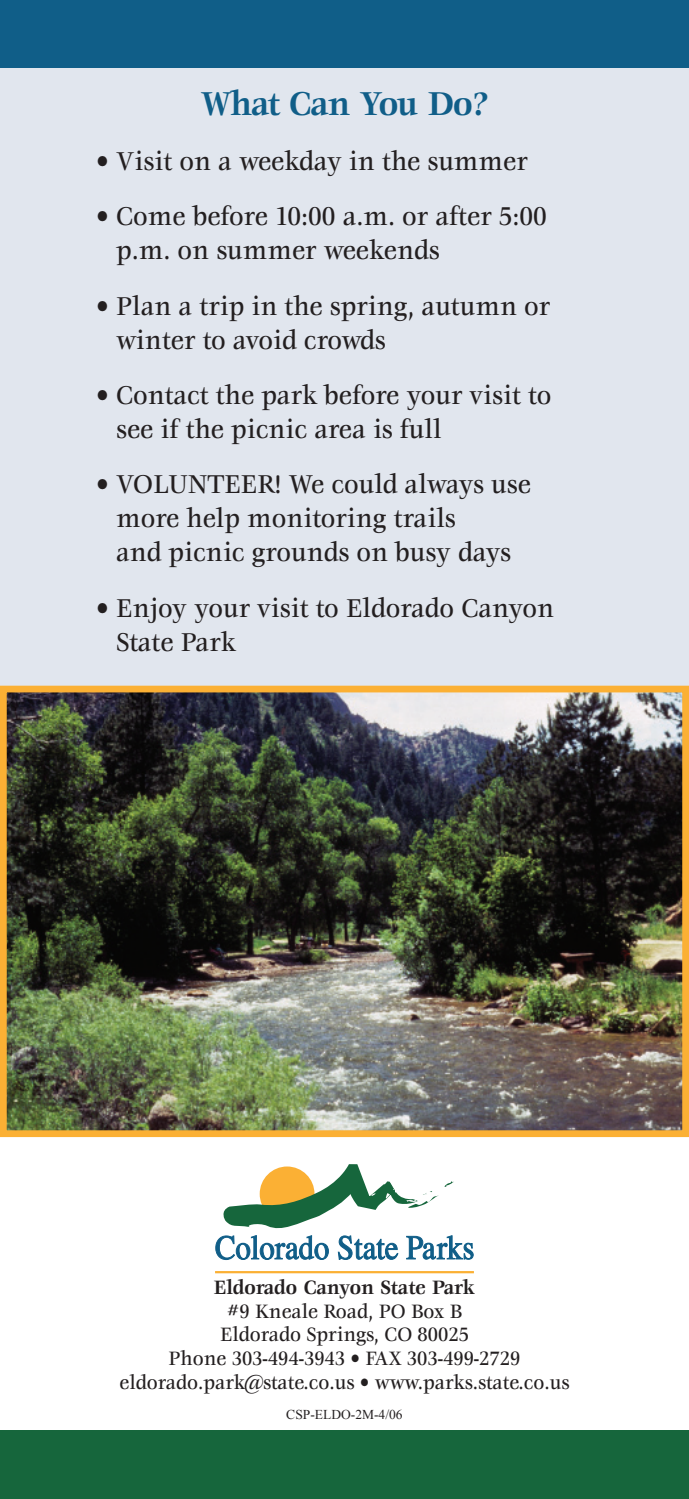
<style>
.page{position:relative;width:689px;height:1499px;background:#fff}
.page>*{position:absolute;margin:0;border:0;box-sizing:border-box;transform-origin:0 0}
.t1{font:700 36.45px "Veljovic";letter-spacing:-.04em;color:#105e88;scale:.91 1}
.t2{font:500 28.35px/34px "Veljovic";color:#231f20;scale:.9 1}
.t3{font:500 21.15px/23.6px "Veljovic";color:#231f20;text-align:center;scale:.9 1}
.t4{font:700 21.15px "Veljovic";color:#231f20;scale:.9 1}
.t5{font:13.5px "Times New Roman";color:#231f20}
</style>
<div class="page">
<div style="left:0;top:56px;width:688px;height:637px;background:#e1e6ee"></div>
<div style="left:0;top:0;width:688px;height:67px;background:#105e88"></div>
<img style="left:8px;top:693px;width:672px;height:436px">
<div style="left:0;top:685px;width:688px;height:452px;border:7px solid #fbb034"></div>
<svg style="left:215px;top:1164px;width:259px;height:96px"></svg>
<div style="left:0;top:1430px;width:688px;height:68px;background:#16663c"></div>
<hr style="left:215px;top:1271px;width:259px;height:2px;background:#fbb034">
<p class="t1" style="left:200px;top:89px;width:318px">What Can You Do?</p>
<p class="t2" style="left:96px;top:146px;width:481px">• Visit on a weekday in the summer</p>
<p class="t2" style="left:116px;top:201px;width:480px;text-indent:-20px">• Come before 10:00 a.m. or after 5:00 p.m. on summer weekends</p>
<p class="t2" style="left:116px;top:290px;width:484px;text-indent:-20px">• Plan a trip in the spring, autumn or winter to avoid crowds</p>
<p class="t2" style="left:116px;top:380px;width:485px;text-indent:-20px">• Contact the park before your visit to see if the picnic area is full</p>
<p class="t2" style="left:116px;top:469px;width:462px;text-indent:-20px">• VOLUNTEER! We could always use more help monitoring trails<br>and picnic grounds on busy days</p>
<p class="t2" style="left:116px;top:592px;width:488px;text-indent:-20px">• Enjoy your visit to Eldorado Canyon<br>State Park</p>
<p class="t4" style="left:214px;top:1279px;width:291px">Eldorado Canyon State Park</p>
<p class="t3" style="left:119px;top:1300px;width:501px">#9 Kneale Road, PO Box B<br>Eldorado Springs, CO 80025<br>Phone 303-494-3943 • FAX 303-499-2729 eldorado.park@state.co.us • www.parks.state.co.us</p>
<p class="t5" style="left:286px;top:1407px;width:118px">CSP-ELDO-2M-4/06</p>
</div>
